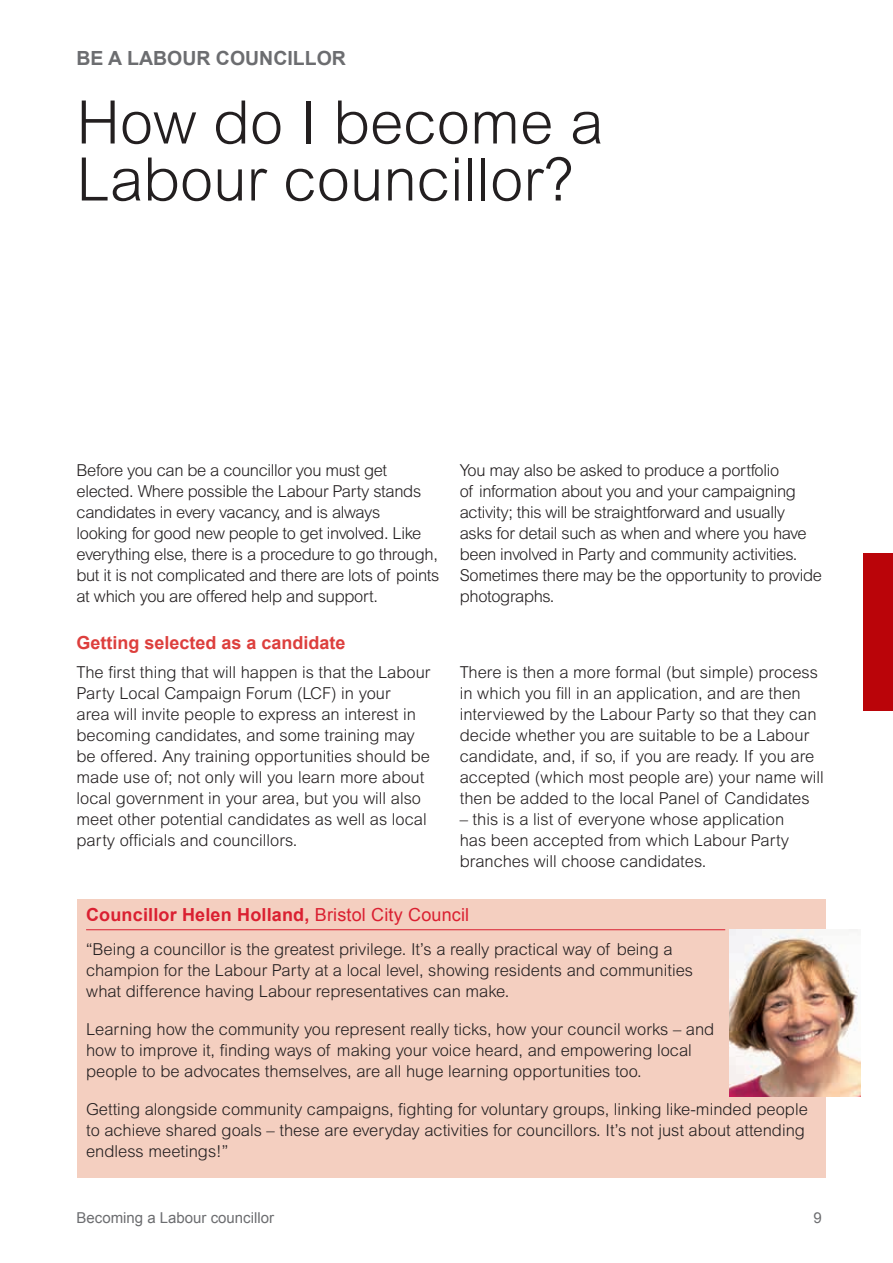
<style>
.page{position:relative;width:893px;height:1263px;background:#fff}
.page>*{position:absolute;margin:0;border:0;box-sizing:border-box;transform-origin:0 0}
.t1{font:300 60px/57px "Arial MT Std";color:#231f20}
.t2{font:700 19.5px "Arial";color:#6c6d70}
.t3{font:700 18px "Arial";letter-spacing:.01em;color:#da2031}
.t4{font:700 18px "Arial";color:#dd3f3d}
.t5{font:300 16.5px/21px "Arial MT Std";color:#231f20}
.t6{font:300 16.5px/21px "Arial MT Std";letter-spacing:-.02em;color:#231f20}
.t7{font:15px "Arial";color:#6c6d70}
.s1{font-weight:400}
</style>
<div class="page">
<div style="left:863px;top:553px;width:30px;height:157px;background:#ba0409"></div>
<div style="left:78px;top:899px;width:748px;height:279px;background:#f4cfc0"></div>
<hr style="left:86px;top:929px;width:639px;height:1px;background:#da2031">
<img style="left:729px;top:929px;width:131px;height:167px">
<p class="t2" style="left:77px;top:45px;width:271px">BE A LABOUR COUNCILLOR</p>
<h1 class="t1" style="left:77px;top:94px;width:528px">How do I become a<br>Labour councillor?</h1>
<p class="t6" style="left:77px;top:460px;width:364px">Before you can be a councillor you must get elected. Where possible the Labour Party stands candidates in every vacancy, and is always<br>looking for good new people to get involved. Like everything else, there is a procedure to go through, but it is not complicated and there are lots of points at which you are offered help and support.</p>
<p class="t4" style="left:77px;top:630px;width:271px">Getting selected as a candidate</p>
<p class="t5" style="left:77px;top:662px;width:355px">The first thing that will happen is that the Labour Party Local Campaign Forum (LCF) in your<br>area will invite people to express an interest in becoming candidates, and some training may be offered. Any training opportunities should be made use of; not only will you learn more about local government in your area, but you will also meet other potential candidates as well as local party officials and councillors.</p>
<p class="t6" style="left:460px;top:460px;width:364px">You may also be asked to produce a portfolio<br>of information about you and your campaigning activity; this will be straightforward and usually asks for detail such as when and where you have been involved in Party and community activities.<br>Sometimes there may be the opportunity to provide photographs.</p>
<p class="t5" style="left:460px;top:662px;width:365px">There is then a more formal (but simple) process in which you fill in an application, and are then interviewed by the Labour Party so that they can decide whether you are suitable to be a Labour candidate, and, if so, if you are ready. If you are accepted (which most people are) your name will then be added to the local Panel of Candidates</p>
<p class="t5" style="left:460px;top:809px;width:331px">– this is a list of everyone whose application has been accepted from which Labour Party branches will choose candidates.</p>
<p class="t3" style="left:86px;top:902px;width:385px">Councillor Helen Holland, <span class="s1">Bristol City Council</span></p>
<p class="t5" style="left:86px;top:938px;width:608px">“Being a councillor is the greatest privilege. It’s a really practical way of being a champion for the Labour Party at a local level, showing residents and communities what difference having Labour representatives can make.</p>
<p class="t5" style="left:86px;top:1018px;width:630px">Learning how the community you represent really ticks, how your council works – and how to improve it, finding ways of making your voice heard, and empowering local people to be advocates themselves, are all huge learning opportunities too.</p>
<p class="t5" style="left:86px;top:1098px;width:723px">Getting alongside community campaigns, fighting for voluntary groups, linking like-minded people to achieve shared goals – these are everyday activities for councillors. It’s not just about attending endless meetings!”</p>
<p class="t7" style="left:77px;top:1208px;width:199px">Becoming a Labour councillor</p>
<p class="t7" style="left:813px;top:1208px;width:10px">9</p>
</div>
